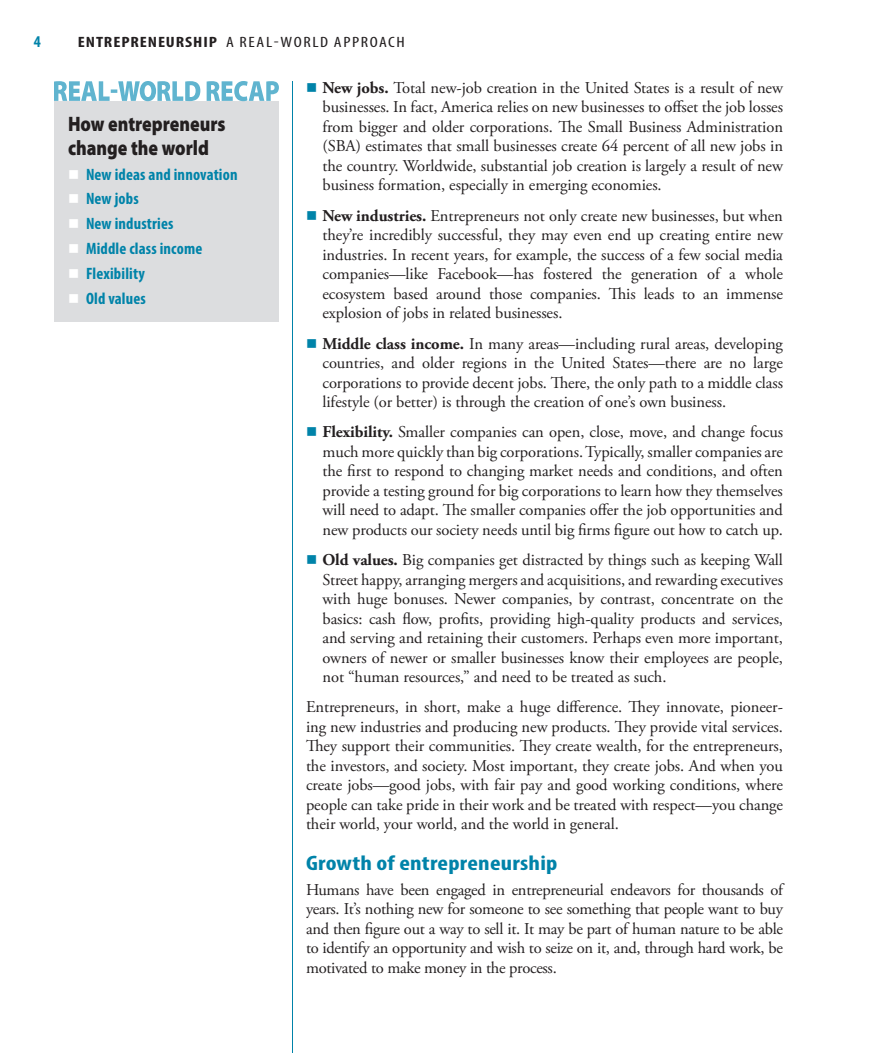
<style>
.page{position:relative;width:891px;height:1053px;background:#fff}
.page>*{position:absolute;margin:0;border:0;box-sizing:border-box;transform-origin:0 0}
.t1{font:900 21px/24px "Myriad Pro";color:#231f20;scale:.85 1}
.t2{font:700 condensed 21px "Myriad Pro";letter-spacing:.01em;color:#0083a9;scale:1.2 1}
.t3{font:16.5px/19.5px "Adobe Garamond Pro";letter-spacing:-.005em;color:#231f20;text-align:justify}
.t4{font:700 condensed 16.5px "Myriad Pro";letter-spacing:.01em;color:#0083a9}
.t5{font:condensed 15px "Myriad Pro";letter-spacing:.09em;color:#231f20;scale:1.2 1}
.s1{font-weight:700}
.s2{color:#0083a9}
.s3{color:#fff}
</style>
<div class="page">
<hr style="left:292px;top:81px;width:1px;height:972px;background:#0083a9">
<div style="left:54px;top:101px;width:225px;height:221px;background:#dcdddf"></div>
<svg style="left:54px;top:81px;width:225px;height:20px"></svg>
<p class="t4" style="left:34px;top:31px;width:9px">4</p>
<p class="t5" style="left:78px;top:33px;width:274px"><span class="s1">entrepreneurship</span> A REAL-WORLD APPROACH</p>
<p class="t3" style="left:322px;top:79px;width:462px;text-indent:-16px"><span class="s2">■</span> <span class="s1">New jobs.</span> Total new-job creation in the United States is a result of new businesses. In fact, America relies on new businesses to offset the job losses from bigger and older corporations. The Small Business Administration (SBA) estimates that small businesses create 64 percent of all new jobs in the country. Worldwide, substantial job creation is largely a result of new business formation, especially in emerging economies.</p>
<p class="t3" style="left:322px;top:206px;width:462px;text-indent:-16px"><span class="s2">■</span> <span class="s1">New industries.</span> Entrepreneurs not only create new businesses, but when they’re incredibly successful, they may even end up creating entire new industries. In recent years, for example, the success of a few social media companies—like Facebook—has fostered the generation of a whole ecosystem based around those companies. This leads to an immense explosion of jobs in related businesses.</p>
<p class="t3" style="left:322px;top:334px;width:462px;text-indent:-16px"><span class="s2">■</span> <span class="s1">Middle class income.</span> In many areas—including rural areas, developing countries, and older regions in the United States—there are no large corporations to provide decent jobs. There, the only path to a middle class lifestyle (or better) is through the creation of one’s own business.</p>
<p class="t3" style="left:322px;top:423px;width:462px;text-indent:-16px"><span class="s2">■</span> <span class="s1">Flexibility.</span> Smaller companies can open, close, move, and change focus much more quickly than big corporations. Typically, smaller companies are the first to respond to changing market needs and conditions, and often provide a testing ground for big corporations to learn how they themselves will need to adapt. The smaller companies offer the job opportunities and new products our society needs until big firms figure out how to catch up.</p>
<p class="t3" style="left:322px;top:551px;width:462px;text-indent:-16px"><span class="s2">■</span> <span class="s1">Old values.</span> Big companies get distracted by things such as keeping Wall Street happy, arranging mergers and acquisitions, and rewarding executives with huge bonuses. Newer companies, by contrast, concentrate on the basics: cash flow, profits, providing high-quality products and services, and serving and retaining their customers. Perhaps even more important, owners of newer or smaller businesses know their employees are people, not “human resources,” and need to be treated as such.</p>
<p class="t3" style="left:306px;top:698px;width:479px">Entrepreneurs, in short, make a huge difference. They innovate, pioneer&shy;ing new industries and producing new products. They provide vital services.<br>They support their communities. They create wealth, for the entrepreneurs, the investors, and society. Most important, they create jobs. And when you create jobs—good jobs, with fair pay and good working conditions, where people can take pride in their work and be treated with respect—you change their world, your world, and the world in general.</p>
<p class="t2" style="left:306px;top:850px;width:211px">Growth of entrepreneurship</p>
<p class="t3" style="left:306px;top:880px;width:479px">Humans have been engaged in entrepreneurial endeavors for thousands of years. It’s nothing new for someone to see something that people want to buy and then figure out a way to sell it. It may be part of human nature to be able to identify an opportunity and wish to seize on it, and, through hard work, be motivated to make money in the process.</p>
<p class="t1" style="left:68px;top:111px;width:187px">How entrepreneurs change the world</p>
<p class="t4" style="left:68px;top:164px;width:171px"><span class="s3">■</span> New ideas and innovation</p>
<p class="t4" style="left:68px;top:189px;width:72px"><span class="s3">■</span> New jobs</p>
<p class="t4" style="left:68px;top:214px;width:107px"><span class="s3">■</span> New industries</p>
<p class="t4" style="left:68px;top:238px;width:136px"><span class="s3">■</span> Middle class income</p>
<p class="t4" style="left:68px;top:263px;width:78px"><span class="s3">■</span> Flexibility</p>
<p class="t4" style="left:68px;top:288px;width:79px"><span class="s3">■</span> Old values</p>
</div>
